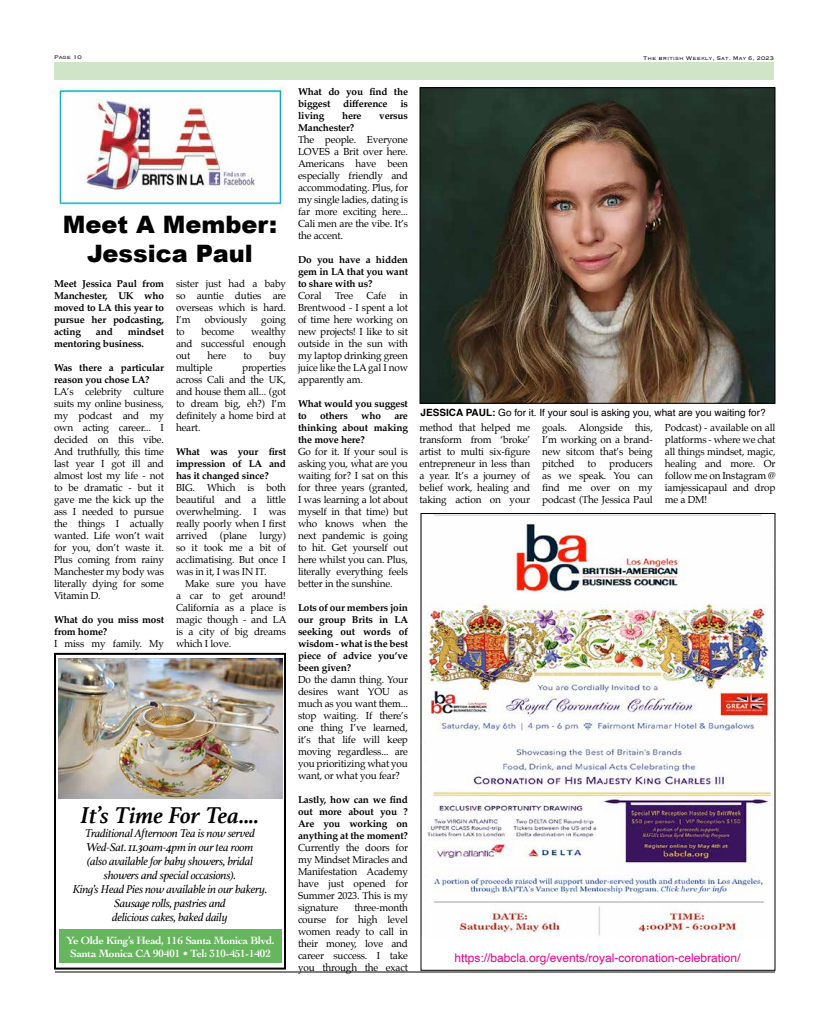
<style>
.page{position:relative;width:828px;height:1026px;background:#fff}
.page>*{position:absolute;margin:0;border:0;box-sizing:border-box;transform-origin:0 0}
.t1{font:900 24px/28.8px "Arial";color:#000;text-align:center}
.t2{font:italic 700 24px "Athelas";letter-spacing:-.005em;color:#000}
.t3{font:italic 12px/14px "Athelas";letter-spacing:-.025em;color:#000;text-align:center}
.t4{font:12px "Helvetica";color:#ec008c}
.t5{font:700 11px/13px "Cochin";letter-spacing:-.025em;color:#fff;text-align:center}
.t6{font:10px/12px "Palatino";letter-spacing:-.015em;color:#000;text-align:justify}
.t7{font:700 10px/12px "Palatino";letter-spacing:-.015em;color:#000;text-align:justify}
.t8{font:10px "Helvetica";color:#000}
.t9{font:300 7px "Copperplate";color:#000}
.s1{font-weight:700}
</style>
<div class="page">
<hr style="left:55px;top:972px;width:720px;height:1px;background:#000">
<div style="left:54px;top:62px;width:720px;height:18px;background:#d0e4c8"></div>
<div style="left:54px;top:653px;width:232px;height:317px;border:2px solid #000"></div>
<img style="left:58px;top:659px;width:225px;height:140px">
<div style="left:60px;top:929px;width:222px;height:34px;background:#66b65d"></div>
<img style="left:54px;top:87px;width:230px;height:121px">
<img style="left:422px;top:515px;width:352px;height:424px">
<img style="left:422px;top:89px;width:352px;height:313px">
<div style="left:420px;top:87px;width:356px;height:317px;border:1px solid #000"></div>
<p class="t9" style="left:54px;top:53px;width:29px">Page 10</p>
<p class="t9" style="left:643px;top:53px;width:132px">The british Weekly, Sat. May 6, 2023</p>
<h1 class="t1" style="left:63px;top:209px;width:216px">Meet A Member:<br>Jessica Paul</h1>
<p class="t7" style="left:54px;top:277px;width:112px">Meet Jessica Paul from Manchester, UK who moved to LA this year to pursue her podcasting, acting</p>
<p class="t7" style="left:54px;top:325px;width:112px;text-indent:74px">mindset mentoring business.</p>
<p class="t7" style="left:54px;top:361px;width:112px">Was there a particular reason you chose LA?</p>
<p class="t6" style="left:54px;top:386px;width:112px">LA’s celebrity culture suits my online business, my podcast and my own acting career... I decided on this vibe.<br>And truthfully, this time last year I got ill and almost lost my life - not to be dramatic - but it gave me the kick up the ass I needed to pursue the things I actually wanted. Life won’t wait for you, don’t waste it.<br>Plus coming from rainy Manchester my body was literally dying for some Vitamin D.</p>
<p class="t7" style="left:54px;top:613px;width:111px">What do you miss most from home?</p>
<p class="t6" style="left:54px;top:638px;width:112px">I miss my family. My</p>
<p class="t7" style="left:96px;top:325px;width:18px">and</p>
<p class="t6" style="left:176px;top:278px;width:112px">sister just had a baby so auntie duties are overseas which is hard.<br>I’m</p>
<p class="t6" style="left:205px;top:314px;width:44px">obviously</p>
<p class="t6" style="left:261px;top:314px;width:26px">going</p>
<p class="t6" style="left:176px;top:326px;width:111px;text-indent:75px">wealthy and successful enough out</p>
<p class="t6" style="left:176px;top:326px;width:10px">to</p>
<p class="t6" style="left:201px;top:326px;width:35px">become</p>
<p class="t6" style="left:208px;top:350px;width:20px">here</p>
<p class="t6" style="left:243px;top:350px;width:10px">to</p>
<p class="t6" style="left:269px;top:350px;width:18px">buy</p>
<p class="t6" style="left:176px;top:362px;width:38px">multiple</p>
<p class="t6" style="left:176px;top:362px;width:112px;text-indent:66px">properties across Cali and the UK, and house them all... (got to dream big, eh?) I’m definitely a home bird at heart.</p>
<p class="t7" style="left:176px;top:445px;width:112px">What was your first impression of LA and has it changed since?</p>
<p class="t6" style="left:176px;top:482px;width:111px">BIG. Which is both beautiful and a little overwhelming. I was really poorly when I first arrived</p>
<p class="t6" style="left:176px;top:530px;width:112px;text-indent:84px">lurgy) so it took me a bit of acclimatising. But once I was in it, I was IN IT.</p>
<p class="t6" style="left:176px;top:578px;width:112px;text-indent:9px">Make sure you have a car to get around!<br>California as a place is magic though - and LA is a city of big dreams which I love.</p>
<p class="t6" style="left:220px;top:530px;width:29px">(plane</p>
<h1 class="t2" style="left:80px;top:796px;width:181px">It’s Time For Tea....</h1>
<p class="t3" style="left:73px;top:826px;width:196px">Traditional Afternoon Tea is now served Wed-Sat. 11.30am-4pm in our tea room<br>(also available for baby showers, bridal showers and special occasions).<br>King’s Head Pies now available in our bakery.<br>Sausage rolls, pastries and<br>delicious cakes, baked daily</p>
<p class="t5" style="left:67px;top:933px;width:210px">Ye Olde King’s Head, 116 Santa Monica Blvd.<br>Santa Monica CA 90401 • Tel: 310-451-1402</p>
<p class="t7" style="left:298px;top:85px;width:112px">What do you find the biggest</p>
<p class="t7" style="left:343px;top:97px;width:46px">difference</p>
<p class="t7" style="left:400px;top:97px;width:9px">is</p>
<p class="t7" style="left:298px;top:109px;width:28px">living</p>
<p class="t7" style="left:342px;top:109px;width:21px">here</p>
<p class="t7" style="left:379px;top:109px;width:30px">versus</p>
<p class="t7" style="left:298px;top:121px;width:58px">Manchester?</p>
<p class="t6" style="left:298px;top:133px;width:112px">The people. Everyone LOVES a Brit over here.<br>Americans have been especially friendly and accommodating. Plus, for my single ladies, dating is far more exciting here...<br>Cali men are the vibe. It’s the accent.</p>
<p class="t7" style="left:298px;top:253px;width:112px">Do you have a hidden gem in LA that you want to share with us?</p>
<p class="t6" style="left:298px;top:289px;width:25px">Coral</p>
<p class="t6" style="left:335px;top:289px;width:20px">Tree</p>
<p class="t6" style="left:366px;top:289px;width:21px">Cafe</p>
<p class="t6" style="left:298px;top:289px;width:112px;text-indent:101px">in Brentwood - I spent a lot of time here working on new projects! I like to sit outside in the sun with my laptop drinking green juice like the LA gal I now apparently am.</p>
<p class="t7" style="left:298px;top:397px;width:111px">What would you suggest to</p>
<p class="t7" style="left:320px;top:409px;width:29px">others</p>
<p class="t7" style="left:361px;top:409px;width:21px">who</p>
<p class="t7" style="left:298px;top:409px;width:111px;text-indent:96px">are thinking about making the move here?</p>
<p class="t6" style="left:298px;top:445px;width:112px">Go for it. If your soul is asking you, what are you waiting for? I sat on this for three years (granted, I was learning a lot about myself in that time) but who knows when the next pandemic is going to hit. Get yourself out here whilst you can. Plus, literally everything feels better in the sunshine.</p>
<p class="t7" style="left:298px;top:601px;width:112px">Lots of our members join our group Brits in LA seeking out words of wisdom - what is the best piece of advice you’ve been given?</p>
<p class="t6" style="left:298px;top:673px;width:112px">Do the damn thing. Your desires want YOU as much as you want them... stop waiting. If there’s one thing I’ve learned, it’s that life will keep moving regardless... are you prioritizing what you want, or what you fear?</p>
<p class="t7" style="left:298px;top:793px;width:112px">Lastly, how can we find out more about you ?<br>Are you working on anything at the moment?</p>
<p class="t6" style="left:298px;top:841px;width:112px">Currently the doors for my Mindset Miracles and Manifestation Academy have just opened for Summer 2023. This is my signature</p>
<p class="t6" style="left:298px;top:901px;width:112px;text-indent:57px">three-month course for high level women ready to call in their money, love and career success. I take you through the exact</p>
<p class="t8" style="left:421px;top:405px;width:347px"><span class="s1">JESSICA PAUL:</span> Go for it. If your soul is asking you, what are you waiting for?</p>
<p class="t6" style="left:420px;top:422px;width:112px">method that helped me transform from ‘broke’ artist to multi six-figure entrepreneur in less than a year. It’s a journey of belief work, healing and taking action on your</p>
<p class="t6" style="left:542px;top:422px;width:112px">goals. Alongside this, I’m working on a brand&shy;new sitcom that’s being pitched</p>
<p class="t6" style="left:542px;top:458px;width:112px;text-indent:67px">producers as we speak. You can find me over on my podcast (The Jessica Paul</p>
<p class="t6" style="left:588px;top:458px;width:10px">to</p>
<p class="t6" style="left:665px;top:422px;width:112px">Podcast) - available on all platforms - where we chat all things mindset, magic, healing and more. Or follow me on Instagram @ iamjessicapaul and drop me a DM!</p>
<p class="t4" style="left:454px;top:949px;width:288px">https://babcla.org/events/royal-coronation-celebration/</p>
</div>
